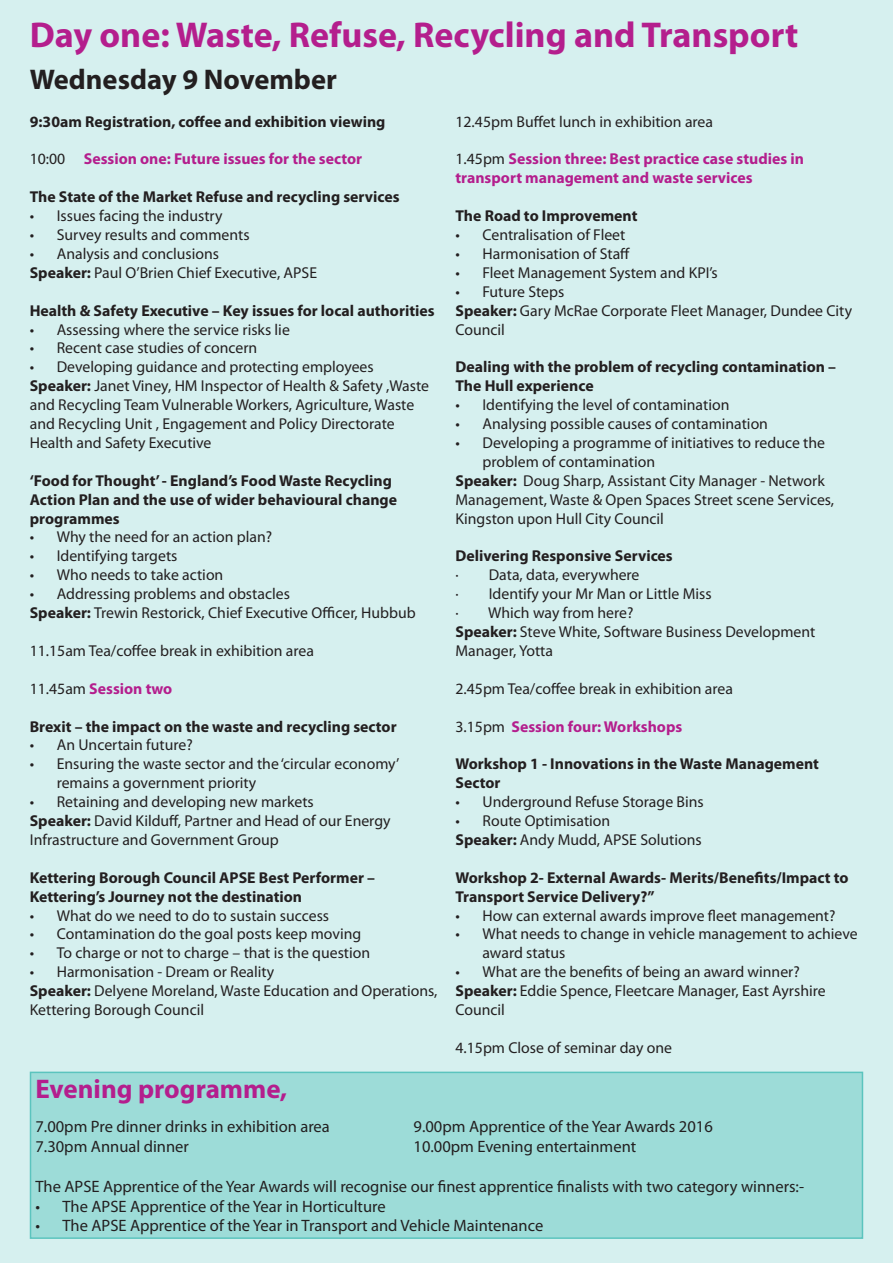
<style>
.page{position:relative;width:893px;height:1263px;background:#d6f0ef}
.page>*{position:absolute;margin:0;border:0;box-sizing:border-box;transform-origin:0 0}
.t1{font:700 36px "Myriad Pro";color:#b41e8d}
.t2{font:700 28.5px "Myriad Pro";color:#231f20}
.t3{font:700 27px "Myriad Pro";color:#b41e8d}
.t4{font:16.5px "Myriad Pro";color:#231f20}
.t5{font:15.75px/18.9px "Myriad Pro";color:#231f20}
.t6{font:700 15.75px/18.9px "Myriad Pro";color:#231f20}
.t7{font:700 15.75px/18.9px "Myriad Pro";color:#b41e8d}
.s1{font-weight:400;color:#231f20}
.s2{font-weight:700}
</style>
<div class="page">
<div style="left:31px;top:1072px;width:831px;height:166px;background:#9ddcd8"></div>
<div style="left:30px;top:1071px;width:833px;height:168px;border:2px solid #5bc4be"></div>
<p class="t1" style="left:30px;top:11px;width:770px">Day one: Waste, Refuse, Recycling and Transport</p>
<p class="t2" style="left:30px;top:61px;width:309px">Wednesday 9 November</p>
<p class="t6" style="left:30px;top:111px;width:357px">9:30am Registration, coffee and exhibition viewing</p>
<p class="t7" style="left:30px;top:149px;width:334px"><span class="s1">10:00</span> Session one: Future issues for the sector</p>
<p class="t6" style="left:30px;top:187px;width:371px">The State of the Market Refuse and recycling services</p>
<p class="t5" style="left:30px;top:206px;width:194px">• Issues facing the industry</p>
<p class="t5" style="left:30px;top:225px;width:221px">• Survey results and comments</p>
<p class="t5" style="left:30px;top:244px;width:191px">• Analysis and conclusions</p>
<p class="t5" style="left:30px;top:263px;width:289px"><span class="s2">Speaker:</span> Paul O’Brien Chief Executive, APSE</p>
<p class="t6" style="left:30px;top:300px;width:406px">Health &amp; Safety Executive – Key issues for local authorities</p>
<p class="t5" style="left:30px;top:320px;width:262px">• Assessing where the service risks lie</p>
<p class="t5" style="left:30px;top:338px;width:229px">• Recent case studies of concern</p>
<p class="t5" style="left:30px;top:357px;width:345px">• Developing guidance and protecting employees</p>
<p class="t5" style="left:30px;top:376px;width:401px"><span class="s2">Speaker:</span> Janet Viney, HM Inspector of Health &amp; Safety ,Waste and Recycling Team Vulnerable Workers, Agriculture, Waste and Recycling Unit , Engagement and Policy Directorate Health and Safety Executive</p>
<p class="t6" style="left:30px;top:470px;width:369px">‘Food for Thought’ - England’s Food Waste Recycling<br>Action Plan and the use of wider behavioural change programmes</p>
<p class="t5" style="left:30px;top:527px;width:244px">• Why the need for an action plan?</p>
<p class="t5" style="left:30px;top:546px;width:149px">• Identifying targets</p>
<p class="t5" style="left:30px;top:565px;width:195px">• Who needs to take action</p>
<p class="t5" style="left:30px;top:584px;width:262px">• Addressing problems and obstacles</p>
<p class="t5" style="left:30px;top:603px;width:387px"><span class="s2">Speaker:</span> Trewin Restorick, Chief Executive Officer, Hubbub</p>
<p class="t5" style="left:30px;top:641px;width:286px">11.15am Tea/coffee break in exhibition area</p>
<p class="t7" style="left:30px;top:678px;width:144px"><span class="s1">11.45am</span> Session two</p>
<p class="t6" style="left:30px;top:716px;width:368px">Brexit – the impact on the waste and recycling sector</p>
<p class="t5" style="left:30px;top:735px;width:165px">• An Uncertain future?</p>
<p class="t5" style="left:57px;top:754px;width:344px;text-indent:-27px">• Ensuring the waste sector and the ‘circular economy’ remains a government priority</p>
<p class="t5" style="left:30px;top:792px;width:285px">• Retaining and developing new markets</p>
<p class="t5" style="left:30px;top:811px;width:362px"><span class="s2">Speaker:</span> David Kilduff, Partner and Head of our Energy<br>Infrastructure and Government Group</p>
<p class="t6" style="left:30px;top:867px;width:347px">Kettering Borough Council APSE Best Performer –<br>Kettering’s Journey not the destination</p>
<p class="t5" style="left:30px;top:905px;width:301px">• What do we need to do to sustain success</p>
<p class="t5" style="left:30px;top:924px;width:333px">• Contamination do the goal posts keep moving</p>
<p class="t5" style="left:30px;top:943px;width:342px">• To charge or not to charge – that is the question</p>
<p class="t5" style="left:30px;top:962px;width:246px">• Harmonisation - Dream or Reality</p>
<p class="t5" style="left:30px;top:981px;width:409px"><span class="s2">Speaker:</span> Delyene Moreland, Waste Education and Operations,<br>Kettering Borough Council</p>
<p class="t5" style="left:455px;top:112px;width:259px">12.45pm Buffet lunch in exhibition area</p>
<p class="t7" style="left:455px;top:149px;width:350px"><span class="s1">1.45pm</span> Session three: Best practice case studies in transport management and waste services</p>
<p class="t6" style="left:455px;top:206px;width:183px">The Road to Improvement</p>
<p class="t5" style="left:455px;top:225px;width:171px">• Centralisation of Fleet</p>
<p class="t5" style="left:455px;top:244px;width:176px">• Harmonisation of Staff</p>
<p class="t5" style="left:455px;top:263px;width:264px">• Fleet Management System and KPI’s</p>
<p class="t5" style="left:455px;top:282px;width:110px">• Future Steps</p>
<p class="t5" style="left:455px;top:301px;width:398px"><span class="s2">Speaker:</span> Gary McRae Corporate Fleet Manager, Dundee City<br>Council</p>
<p class="t6" style="left:455px;top:357px;width:382px">Dealing with the problem of recycling contamination –<br>The Hull experience</p>
<p class="t5" style="left:455px;top:395px;width:275px">• Identifying the level of contamination</p>
<p class="t5" style="left:455px;top:414px;width:314px">• Analysing possible causes of contamination</p>
<p class="t5" style="left:482px;top:433px;width:344px;text-indent:-27px">• Developing a programme of initiatives to reduce the problem of contamination</p>
<p class="t5" style="left:455px;top:471px;width:380px"><span class="s2">Speaker:</span> Doug Sharp, Assistant City Manager - Network<br>Management, Waste &amp; Open Spaces Street scene Services,<br>Kingston upon Hull City Council</p>
<p class="t6" style="left:455px;top:546px;width:219px">Delivering Responsive Services</p>
<p class="t5" style="left:455px;top:565px;width:186px">· Data, data, everywhere</p>
<p class="t5" style="left:455px;top:584px;width:258px">· Identify your Mr Man or Little Miss</p>
<p class="t5" style="left:455px;top:603px;width:179px">· Which way from here?</p>
<p class="t5" style="left:455px;top:622px;width:361px"><span class="s2">Speaker:</span> Steve White, Software Business Development<br>Manager, Yotta</p>
<p class="t5" style="left:455px;top:679px;width:279px">2.45pm Tea/coffee break in exhibition area</p>
<p class="t7" style="left:455px;top:716px;width:228px"><span class="s1">3.15pm</span> Session four: Workshops</p>
<p class="t6" style="left:455px;top:754px;width:365px">Workshop 1 - Innovations in the Waste Management<br>Sector</p>
<p class="t5" style="left:455px;top:792px;width:250px">• Underground Refuse Storage Bins</p>
<p class="t5" style="left:455px;top:811px;width:156px">• Route Optimisation</p>
<p class="t5" style="left:455px;top:830px;width:248px"><span class="s2">Speaker:</span> Andy Mudd, APSE Solutions</p>
<p class="t6" style="left:455px;top:867px;width:395px">Workshop 2- External Awards- Merits/Benefits/Impact to<br>Transport Service Delivery?”</p>
<p class="t5" style="left:455px;top:905px;width:382px">• How can external awards improve fleet management?</p>
<p class="t5" style="left:482px;top:924px;width:377px;text-indent:-27px">• What needs to change in vehicle management to achieve award status</p>
<p class="t5" style="left:455px;top:962px;width:346px">• What are the benefits of being an award winner?</p>
<p class="t5" style="left:455px;top:981px;width:372px"><span class="s2">Speaker:</span> Eddie Spence, Fleetcare Manager, East Ayrshire<br>Council</p>
<p class="t5" style="left:455px;top:1038px;width:218px">4.15pm Close of seminar day one</p>
<p class="t3" style="left:36px;top:1071px;width:253px">Evening programme,</p>
<p class="t4" style="left:36px;top:1117px;width:296px">7.00pm Pre dinner drinks in exhibition area</p>
<p class="t4" style="left:414px;top:1117px;width:301px">9.00pm Apprentice of the Year Awards 2016</p>
<p class="t4" style="left:36px;top:1136px;width:155px">7.30pm Annual dinner</p>
<p class="t4" style="left:414px;top:1136px;width:224px">10.00pm Evening entertainment</p>
<p class="t4" style="left:36px;top:1176px;width:770px">The APSE Apprentice of the Year Awards will recognise our finest apprentice finalists with two category winners:-</p>
<p class="t4" style="left:36px;top:1196px;width:352px">• The APSE Apprentice of the Year in Horticulture</p>
<p class="t4" style="left:36px;top:1216px;width:509px">• The APSE Apprentice of the Year in Transport and Vehicle Maintenance</p>
</div>
